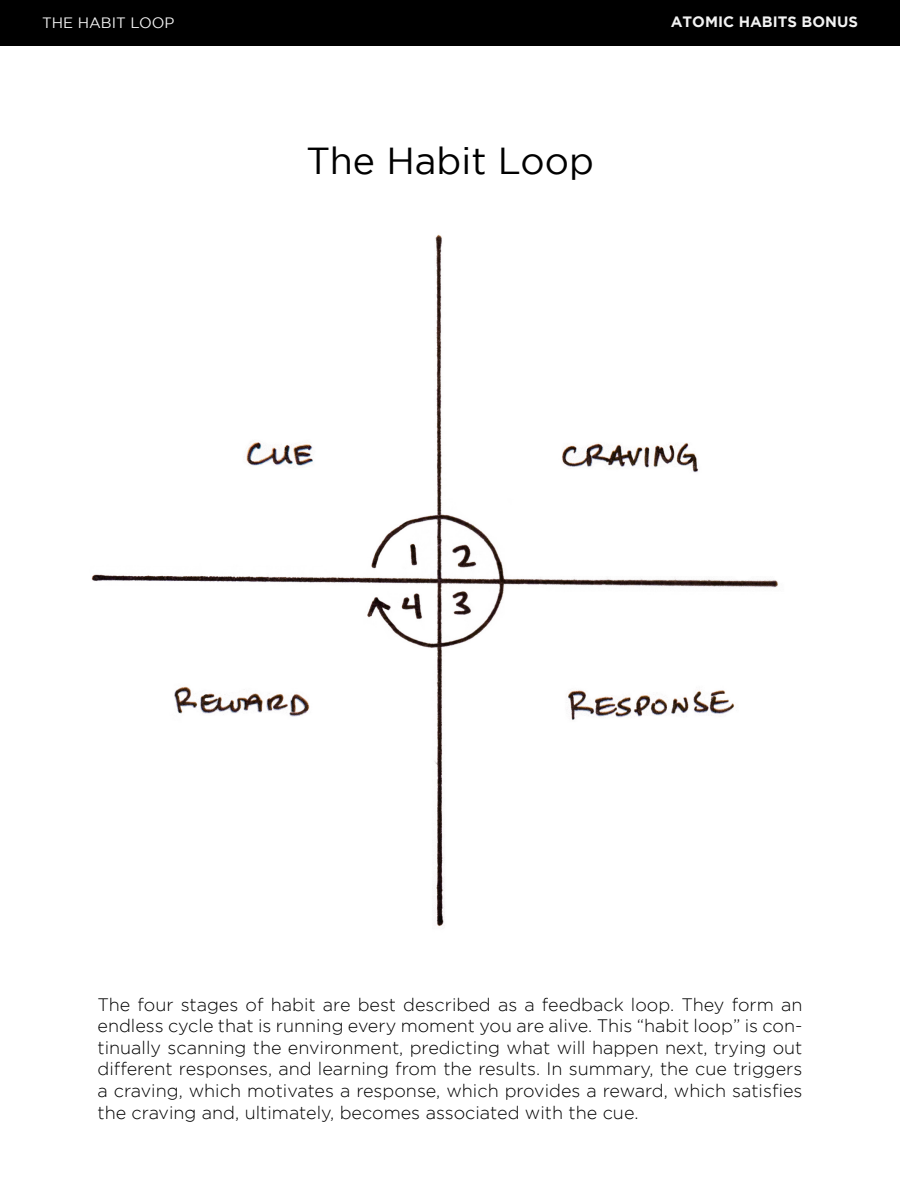
<style>
.page{position:relative;width:900px;height:1200px;background:#fff}
.page>*{position:absolute;margin:0;border:0;box-sizing:border-box;transform-origin:0 0}
.t1{font:37.5px "Gotham";color:#000}
.t2{font:300 18px/21.6px "Gotham";color:#000;text-align:justify}
.t3{font:700 15px "Gotham";color:#f2f2f2}
.t4{font:15px "Gotham";color:#f2f2f2}
</style>
<div class="page">
<div style="left:0;top:0;width:900px;height:46px;background:#000"></div>
<img style="left:91px;top:234px;width:687px;height:693px">
<p class="t4" style="left:42px;top:15px;width:134px">THE HABIT LOOP</p>
<p class="t3" style="left:671px;top:13px;width:189px">ATOMIC HABITS BONUS</p>
<h1 class="t1" style="left:306px;top:140px;width:289px">The Habit Loop</h1>
<p class="t2" style="left:98px;top:993px;width:707px">The four stages of habit are best described as a feedback loop. They form an endless cycle that is running every moment you are alive. This “habit loop” is con&shy;tinually scanning the environment, predicting what will happen next, trying out different responses, and learning from the results. In summary, the cue triggers a craving, which motivates a response, which provides a reward, which satisfies the craving and, ultimately, becomes associated with the cue.</p>
</div>
